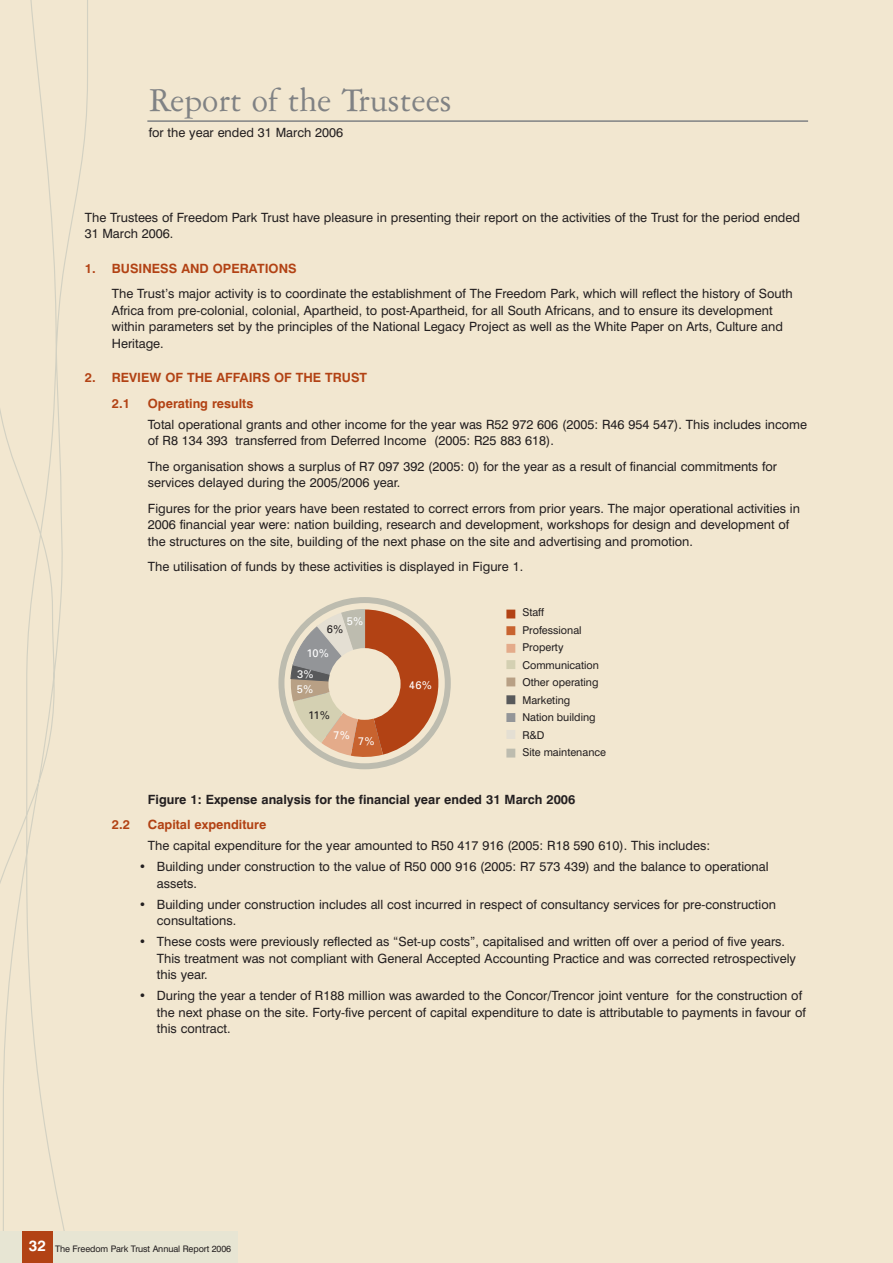
<style>
.page{position:relative;width:893px;height:1263px;background:#fff}
.page>*{position:absolute;margin:0;border:0;box-sizing:border-box;transform-origin:0 0}
.t1{font:36px "American Garamond BT";color:#808284}
.t2{font:12.75px/16.5px "Swiss 721 BT";color:#231f20}
.t3{font:700 12.75px/25.5px "Swiss 721 BT";color:#b24214}
.t4{font:700 12.75px "Swiss 721 BT";color:#231f20}
.t5{font:10.95px "Univers";color:#fff}
.t6{font:10.95px "Univers";color:#231f20}
.t7{font:10.8px/17.5px "Swiss 721 BT";color:#231f20}
.t8{font:9px "Swiss 721 BT";letter-spacing:-.01em;color:#231f20}
.s1{font-weight:700;font-size:15px;color:#fff}
</style>
<div class="page">
<div style="left:0;top:0;width:892px;height:1263px;background:#f2e7d0"></div>
<svg style="left:0;top:0;width:290px;height:1263px"></svg>
<hr style="left:147px;top:120px;width:661px;height:2px;background:#808284">
<div style="left:0;top:1232px;width:237px;height:31px;background:#e7e5d3"></div>
<div style="left:22px;top:1232px;width:30px;height:31px;background:#b24214"></div>
<div style="left:278px;top:597px;width:173px;height:172px;border:6px solid #bdbcaf;border-radius:50%"></div>
<svg style="left:290px;top:609px;width:148px;height:149px"></svg>
<div style="left:328px;top:648px;width:72px;height:72px;background:#f2e7d0;border-radius:50%"></div>
<div style="left:506px;top:610px;width:9px;height:9px;background:#b24214;border:2px solid #b24214"></div>
<div style="left:506px;top:626px;width:9px;height:9px;background:#c8632f;border:2px solid #c8632f"></div>
<div style="left:506px;top:644px;width:9px;height:9px;background:#e4ab8a;border:2px solid #e4ab8a"></div>
<div style="left:506px;top:660px;width:9px;height:9px;background:#d4d0b2;border:2px solid #d4d0b2"></div>
<div style="left:506px;top:695px;width:9px;height:9px;background:#58595b;border:2px solid #58595b"></div>
<div style="left:506px;top:678px;width:9px;height:8px;background:#b8a085;border:2px solid #b8a085"></div>
<div style="left:506px;top:713px;width:9px;height:9px;background:#939598;border:2px solid #939598"></div>
<div style="left:506px;top:730px;width:9px;height:9px;background:#e4dfd3"></div>
<div style="left:506px;top:749px;width:9px;height:9px;background:#bdbcaf;border:2px solid #bdbcaf"></div>
<h1 class="t1" style="left:149px;top:86px;width:304px">Report of the Trustees</h1>
<p class="t2" style="left:149px;top:125px;width:196px">for the year ended 31 March 2006</p>
<p class="t2" style="left:85px;top:210px;width:716px">The Trustees of Freedom Park Trust have pleasure in presenting their report on the activities of the Trust for the period ended<br>31 March 2006.</p>
<p class="t3" style="left:85px;top:256px;width:213px">1. BUSINESS AND OPERATIONS</p>
<p class="t2" style="left:112px;top:286px;width:682px">The Trust’s major activity is to coordinate the establishment of The Freedom Park, which will reflect the history of South Africa from pre-colonial, colonial, Apartheid, to post-Apartheid, for all South Africans, and to ensure its development within parameters set by the principles of the National Legacy Project as well as the White Paper on Arts, Culture and Heritage.</p>
<p class="t3" style="left:112px;top:366px;width:257px;text-indent:-27px">2. REVIEW OF THE AFFAIRS OF THE TRUST<br>2.1</p>
<p class="t3" style="left:148px;top:391px;width:107px">Operating results</p>
<p class="t2" style="left:148px;top:417px;width:660px">Total operational grants and other income for the year was R52 972 606 (2005: R46 954 547). This includes income of R8 134 393 transferred from Deferred Income (2005: R25 883 618).</p>
<p class="t2" style="left:148px;top:459px;width:630px">The organisation shows a surplus of R7 097 392 (2005: 0) for the year as a result of financial commitments for services delayed during the 2005/2006 year.</p>
<p class="t2" style="left:148px;top:501px;width:653px">Figures for the prior years have been restated to correct errors from prior years. The major operational activities in<br>2006 financial year were: nation building, research and development, workshops for design and development of the structures on the site, building of the next phase on the site and advertising and promotion.</p>
<p class="t2" style="left:148px;top:559px;width:377px">The utilisation of funds by these activities is displayed in Figure 1.</p>
<p class="t5" style="left:347px;top:617px;width:18px">5%</p>
<p class="t6" style="left:327px;top:625px;width:18px">6%</p>
<p class="t5" style="left:306px;top:649px;width:24px">10%</p>
<p class="t5" style="left:297px;top:670px;width:18px">3%</p>
<p class="t5" style="left:297px;top:685px;width:18px">5%</p>
<p class="t6" style="left:308px;top:711px;width:23px">11%</p>
<p class="t5" style="left:333px;top:731px;width:18px">7%</p>
<p class="t5" style="left:358px;top:737px;width:18px">7%</p>
<p class="t5" style="left:408px;top:681px;width:25px">46%</p>
<p class="t7" style="left:522px;top:604px;width:85px">Staff<br>Professional<br>Property<br>Communication<br>Other operating<br>Marketing<br>Nation building<br>R&amp;D<br>Site maintenance</p>
<p class="t4" style="left:148px;top:793px;width:429px">Figure 1: Expense analysis for the financial year ended 31 March 2006</p>
<p class="t3" style="left:112px;top:813px;width:20px">2.2</p>
<p class="t3" style="left:148px;top:813px;width:120px">Capital expenditure</p>
<p class="t2" style="left:148px;top:838px;width:563px">The capital expenditure for the year amounted to R50 417 916 (2005: R18 590 610). This includes:</p>
<p class="t2" style="left:157px;top:859px;width:613px;text-indent:-18px">• Building under construction to the value of R50 000 916 (2005: R7 573 439) and the balance to operational assets.</p>
<p class="t2" style="left:157px;top:897px;width:620px;text-indent:-18px">• Building under construction includes all cost incurred in respect of consultancy services for pre-construction consultations.</p>
<p class="t2" style="left:157px;top:934px;width:640px;text-indent:-18px">• These costs were previously reflected as “Set-up costs”, capitalised and written off over a period of five years.<br>This treatment was not compliant with General Accepted Accounting Practice and was corrected retrospectively this year.</p>
<p class="t2" style="left:157px;top:988px;width:650px;text-indent:-18px">• During the year a tender of R188 million was awarded to the Concor/Trencor joint venture for the construction of the next phase on the site. Forty-five percent of capital expenditure to date is attributable to payments in favour of this contract.</p>
<p class="t8" style="left:29px;top:1245px;width:204px"><span class="s1">32</span> The Freedom Park Trust Annual Report 2006</p>
</div>
